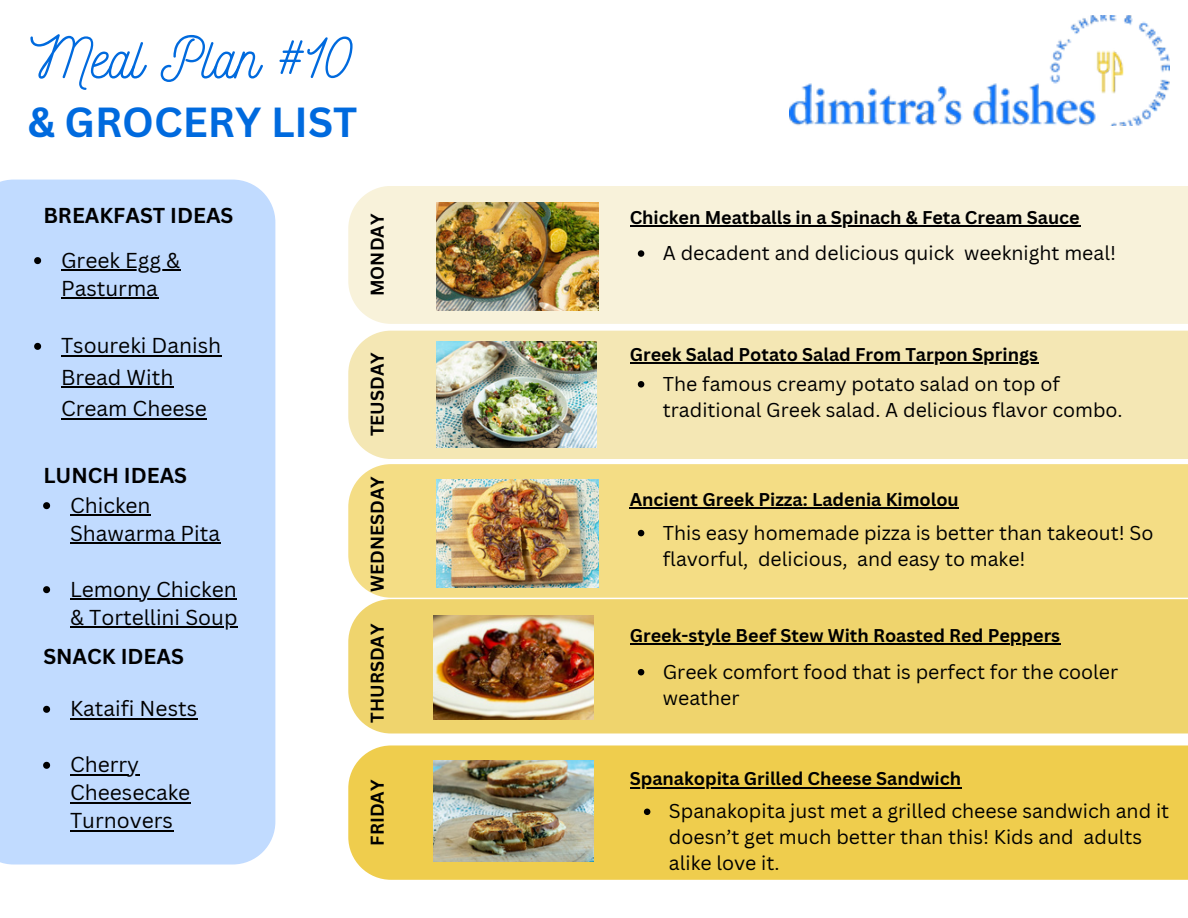
<style>
.page{position:relative;width:1188px;height:918px;background:#fff}
.page>*{position:absolute;margin:0;border:0;box-sizing:border-box;transform-origin:0 0}
.t1{font:57px "Nickainley";color:#006ade}
.t2{font:700 40.8px "Canva Sans";color:#006ade}
.t3{font:21px/27.9px "Canva Sans";color:#000}
.t4{font:700 21px "Canva Sans";color:#000}
.t5{font:19.5px/26.1px "Canva Sans";color:#000}
.t6{font:700 18px "Canva Sans";color:#000}
</style>
<div class="page">
<div style="left:0;top:180px;width:275px;height:685px;background:#c1dbff"></div>
<img style="left:789px;top:15px;width:380px;height:111px">
<div style="left:348px;top:186px;width:840px;height:138px;background:#f8f2da"></div>
<div style="left:348px;top:331px;width:840px;height:128px;background:#f4e7b4"></div>
<div style="left:348px;top:464px;width:840px;height:134px;background:#f4dd85"></div>
<div style="left:348px;top:599px;width:840px;height:135px;background:#efd46d"></div>
<div style="left:348px;top:745px;width:840px;height:135px;background:#efcd4d"></div>
<img style="left:436px;top:202px;width:162px;height:108px">
<img style="left:436px;top:341px;width:160px;height:106px">
<img style="left:436px;top:479px;width:162px;height:108px">
<img style="left:434px;top:616px;width:160px;height:103px">
<img style="left:434px;top:761px;width:160px;height:101px">
<svg style="left:34px;top:257px;width:7px;height:7px"></svg>
<hr style="left:61px;top:269px;width:119px;height:2px;background:#000">
<hr style="left:61px;top:297px;width:97px;height:2px;background:#000">
<svg style="left:34px;top:343px;width:7px;height:7px"></svg>
<hr style="left:61px;top:355px;width:160px;height:2px;background:#000">
<hr style="left:61px;top:387px;width:112px;height:1px;background:#000">
<hr style="left:61px;top:418px;width:146px;height:2px;background:#000">
<svg style="left:43px;top:502px;width:7px;height:7px"></svg>
<hr style="left:70px;top:514px;width:81px;height:2px;background:#000">
<hr style="left:70px;top:542px;width:150px;height:2px;background:#000">
<svg style="left:43px;top:586px;width:7px;height:7px"></svg>
<hr style="left:70px;top:598px;width:167px;height:2px;background:#000">
<hr style="left:70px;top:626px;width:168px;height:2px;background:#000">
<svg style="left:43px;top:706px;width:7px;height:7px"></svg>
<hr style="left:70px;top:718px;width:127px;height:2px;background:#000">
<svg style="left:43px;top:762px;width:7px;height:7px"></svg>
<hr style="left:70px;top:774px;width:69px;height:2px;background:#000">
<hr style="left:70px;top:802px;width:120px;height:2px;background:#000">
<hr style="left:70px;top:830px;width:103px;height:2px;background:#000">
<svg style="left:638px;top:250px;width:6px;height:7px"></svg>
<hr style="left:630px;top:225px;width:450px;height:2px;background:#000">
<svg style="left:638px;top:381px;width:6px;height:7px"></svg>
<hr style="left:630px;top:363px;width:409px;height:1px;background:#000">
<svg style="left:638px;top:530px;width:6px;height:6px"></svg>
<hr style="left:630px;top:507px;width:329px;height:2px;background:#000">
<svg style="left:638px;top:669px;width:6px;height:6px"></svg>
<hr style="left:630px;top:644px;width:431px;height:1px;background:#000">
<svg style="left:644px;top:809px;width:6px;height:6px"></svg>
<hr style="left:630px;top:787px;width:332px;height:1px;background:#000">
<p class="t1" style="left:30px;top:22px;width:326px">Meal Plan #10</p>
<h2 class="t2" style="left:28px;top:93px;width:331px">&amp; GROCERY LIST</h2>
<h3 class="t4" style="left:43px;top:201px;width:192px">BREAKFAST IDEAS</h3>
<h3 class="t3" style="left:61px;top:246px;width:120px">Greek Egg &amp;<br>Pasturma</h3>
<p class="t3" style="left:61px;top:329px;width:162px;line-height:31.5px">Tsoureki Danish<br>Bread With<br>Cream Cheese</p>
<p class="t4" style="left:43px;top:461px;width:145px">LUNCH IDEAS</p>
<p class="t3" style="left:70px;top:491px;width:152px">Chicken<br>Shawarma Pita</p>
<h5 class="t3" style="left:70px;top:575px;width:168px">Lemony Chicken</h5>
<p class="t3" style="left:70px;top:603px;width:169px">&amp; Tortellini Soup</p>
<p class="t4" style="left:43px;top:642px;width:142px">SNACK IDEAS</p>
<p class="t3" style="left:70px;top:694px;width:129px">Kataifi Nests</p>
<p class="t3" style="left:70px;top:750px;width:122px">Cherry<br>Cheesecake<br>Turnovers</p>
<h5 class="t6" style="left:364px;top:296px;width:84px;rotate:-90deg">MONDAY</h5>
<p class="t6" style="left:364px;top:436px;width:86px;rotate:-90deg">TEUSDAY</p>
<p class="t6" style="left:364px;top:592px;width:117px;rotate:-90deg">WEDNESDAY</p>
<p class="t6" style="left:364px;top:723px;width:101px;rotate:-90deg">THURSDAY</p>
<h5 class="t6" style="left:364px;top:846px;width:68px;rotate:-90deg">FRIDAY</h5>
<p class="t6" style="left:630px;top:204px;width:452px">Chicken Meatballs in a Spinach &amp; Feta Cream Sauce</p>
<p class="t5" style="left:663px;top:239px;width:455px">A decadent and delicious quick weeknight meal!</p>
<h5 class="t6" style="left:630px;top:342px;width:410px">Greek Salad Potato Salad From Tarpon Springs</h5>
<p class="t5" style="left:663px;top:370px;width:461px">The famous creamy potato salad on top of traditional Greek salad. A delicious flavor combo.</p>
<p class="t6" style="left:630px;top:487px;width:331px">Ancient Greek Pizza: Ladenia Kimolou</p>
<p class="t5" style="left:663px;top:519px;width:492px">This easy homemade pizza is better than takeout! So flavorful, delicious, and easy to make!</p>
<h5 class="t6" style="left:630px;top:623px;width:432px">Greek-style Beef Stew With Roasted Red Peppers</h5>
<p class="t5" style="left:663px;top:658px;width:457px">Greek comfort food that is perfect for the cooler weather</p>
<p class="t6" style="left:630px;top:766px;width:333px">Spanakopita Grilled Cheese Sandwich</p>
<p class="t5" style="left:669px;top:798px;width:502px">Spanakopita just met a grilled cheese sandwich and it doesn’t get much better than this! Kids and adults alike love it.</p>
</div>
